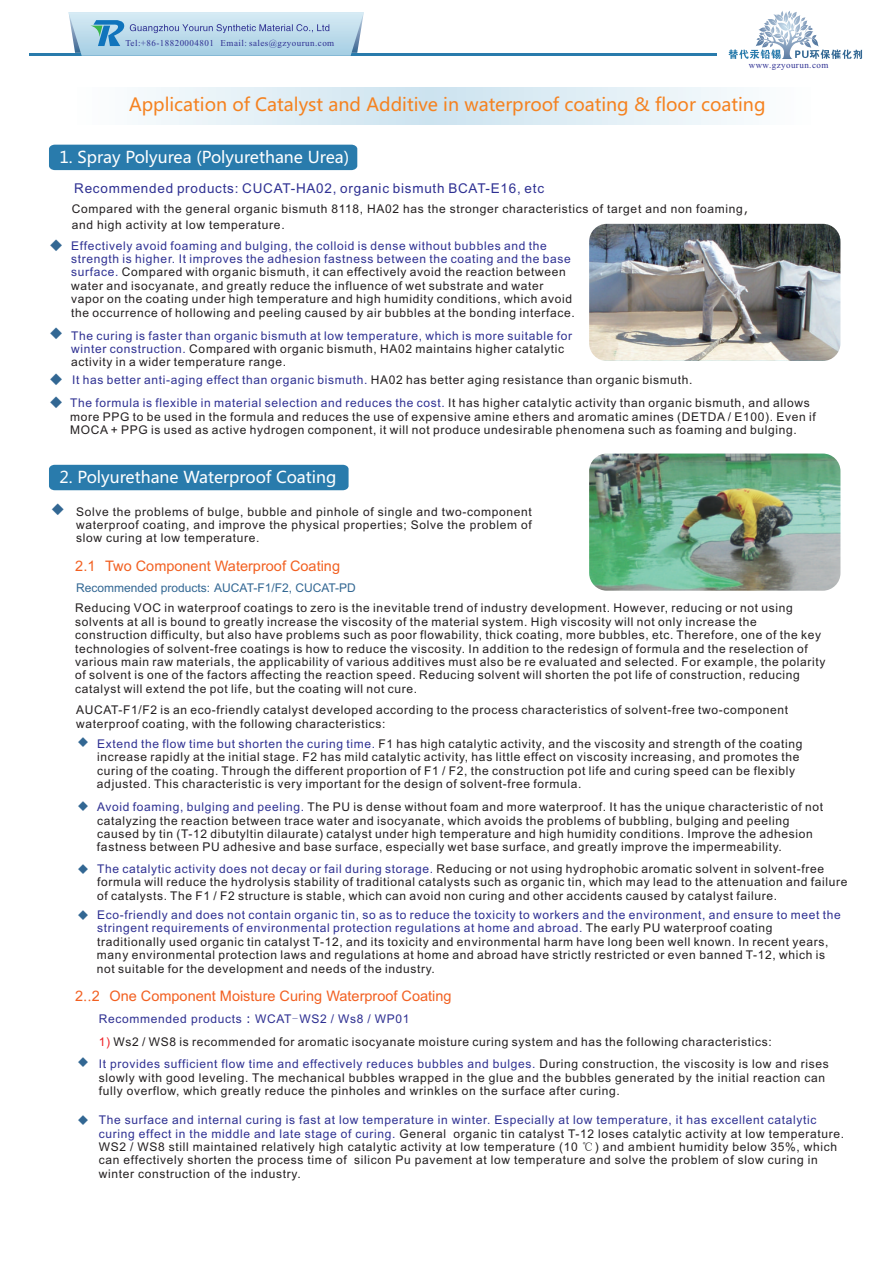
<style>
.page{position:relative;width:893px;height:1263px;background:#fff}
.page>*{position:absolute;margin:0;border:0;box-sizing:border-box;transform-origin:0 0}
.t1{font:18px "Microsoft Ya Hei";color:#f58220}
.t2{font:16.05px "Microsoft Ya Hei";color:#fff}
.t3{font:14.55px "Arial";color:#f26021}
.t4{font:13.5px "Arial";letter-spacing:.055em;color:#2e3092}
.t5{font:12.9px "Batang";color:#326793}
.t6{font:12px/13.4px "Arial";letter-spacing:.055em;color:#231f20}
.t7{font:12px/13.4px "Arial";letter-spacing:.055em;color:#2e3092}
.t8{font:12px "Arial";color:#326793}
.t9{font:10.8px "Batang";color:#326793}
.t10{font:9px "Times New Roman";letter-spacing:.05em;color:#2e3092}
.s1{font-family:"Meiryo"}
.s2{color:#2e3092}
.s3{color:#231f20}
.s4{font-family:"Batang"}
.s5{font-family:"Sim Sun"}
.s6{color:#ee1d23}
</style>
<div class="page">
<div style="left:49px;top:145px;width:308px;height:25px;background:#297bac"></div>
<div style="left:49px;top:465px;width:300px;height:25px;background:#297bac"></div>
<img style="left:589px;top:224px;width:251px;height:137px;border-radius:18px">
<img style="left:589px;top:454px;width:251px;height:137px;border-radius:18px">
<hr style="left:29px;top:53px;width:687px;height:2px;background:#297bac">
<svg style="left:728px;top:41px;width:134px;height:18px"></svg>
<svg style="left:68px;top:12px;width:296px;height:44px;background:#b1d1e5"></svg>
<svg style="left:138px;top:88px;width:606px;height:36px;background:#e0eef5"></svg>
<p class="t10" style="left:125px;top:40px;width:210px">Tel:+86-18820004801 Email: sales@gzyourun.com</p>
<p class="t10" style="left:749px;top:62px;width:81px">www.gzyourun.com</p>
<h1 class="t1" style="left:129px;top:96px;width:638px">Application of Catalyst and Additive in waterproof coating &amp; floor coating</h1>
<h2 class="t2" style="left:59px;top:150px;width:291px">1. Spray Polyurea (Polyurethane Urea)</h2>
<p class="t5" style="left:50px;top:239px;width:14px">◆</p>
<p class="t5" style="left:50px;top:326px;width:14px">◆</p>
<p class="t5" style="left:50px;top:373px;width:14px">◆</p>
<p class="t5" style="left:50px;top:395px;width:14px">◆</p>
<p class="t4" style="left:74px;top:184px;width:471px">Recommended products: CUCAT-HA02, organic bismuth BCAT-E16, etc</p>
<p class="t6" style="left:72px;top:201px;width:685px;line-height:16.2px">Compared with the general organic bismuth 8118, HA02 has the stronger characteristics of target and non foaming<span class="s1">，</span>and high activity at low temperature.</p>
<p class="t6" style="left:71px;top:240px;width:505px"><span class="s2">Effectively avoid foaming and bulging, the colloid is dense without bubbles and the strength is higher. It improves the adhesion fastness between the coating and the base surface.</span> Compared with organic bismuth, it can effectively avoid the reaction between water and isocyanate, and greatly reduce the influence of wet substrate and water vapor on the coating under high temperature and high humidity conditions, which avoid the occurrence of hollowing and peeling caused by air bubbles at the bonding interface.</p>
<p class="t7" style="left:71px;top:330px;width:502px">The curing is faster than organic bismuth at low temperature, which is more suitable for winter construction. <span class="s3">Compared with organic bismuth, HA02 maintains higher catalytic activity in a wider temperature range.</span></p>
<p class="t7" style="left:70px;top:369px;width:741px;line-height:23.4px">It has better anti-aging effect than organic bismuth. <span class="s3">HA02 has better aging resistance than organic bismuth.<br></span>The formula is flexible in material selection and reduces the cost. <span class="s3">It has higher catalytic activity than organic bismuth, and allows</span></p>
<p class="t6" style="left:70px;top:411px;width:747px">more PPG to be used in the formula and reduces the use of expensive amine ethers and aromatic amines (DETDA / E100). Even if<br>MOCA + PPG is used as active hydrogen component, it will not produce undesirable phenomena such as foaming and bulging.</p>
<h2 class="t2" style="left:59px;top:470px;width:278px">2. Polyurethane Waterproof Coating</h2>
<p class="t5" style="left:52px;top:503px;width:14px">◆</p>
<p class="t6" style="left:76px;top:506px;width:457px;text-align:justify">Solve the problems of bulge, bubble and pinhole of single and two-component waterproof coating, and improve the physical properties; Solve the problem of slow curing at low temperature.</p>
<p class="t3" style="left:75px;top:560px;width:266px">2.1 Two Component Waterproof Coating</p>
<p class="t8" style="left:76px;top:583px;width:281px">Recommended products: AUCAT-F1/F2, CUCAT-PD</p>
<p class="t6" style="left:75px;top:603px;width:752px">Reducing VOC in waterproof coatings to zero is the inevitable trend of industry development. However, reducing or not using solvents at all is bound to greatly increase the viscosity of the material system. High viscosity will not only increase the construction difficulty, but also have problems such as poor flowability, thick coating, more bubbles, etc. Therefore, one of the key technologies of solvent-free coatings is how to reduce the viscosity. In addition to the redesign of formula and the reselection of various main raw materials, the applicability of various additives must also be re evaluated and selected. For example, the polarity of solvent is one of the factors affecting the reaction speed. Reducing solvent will shorten the pot life of construction, reducing catalyst will extend the pot life, but the coating will not cure.</p>
<p class="t6" style="left:76px;top:705px;width:714px">AUCAT-F1/F2 is an eco-friendly catalyst developed according to the process characteristics of solvent-free two-component waterproof coating, with the following characteristics:</p>
<p class="t9" style="left:78px;top:737px;width:12px">◆</p>
<p class="t9" style="left:78px;top:801px;width:12px">◆</p>
<p class="t6" style="left:97px;top:738px;width:707px"><span class="s2">Extend the flow time but shorten the curing time.</span> F1 has high catalytic activity, and the viscosity and strength of the coating increase rapidly at the initial stage. F2 has mild catalytic activity, has little effect on viscosity increasing, and promotes the curing of the coating. Through the different proportion of F1 / F2, the construction pot life and curing speed can be flexibly adjusted. This characteristic is very important for the design of solvent-free formula.</p>
<p class="t6" style="left:97px;top:801px;width:728px"><span class="s2">Avoid foaming, bulging and peeling.</span> The PU is dense without foam and more waterproof. It has the unique characteristic of not catalyzing the reaction between trace water and isocyanate, which avoids the problems of bubbling, bulging and peeling caused by tin (T-12 dibutyltin dilaurate) catalyst under high temperature and high humidity conditions. Improve the adhesion fastness between PU adhesive and base surface, especially wet base surface, and greatly improve the impermeability.</p>
<p class="t9" style="left:78px;top:863px;width:12px">◆</p>
<p class="t6" style="left:97px;top:863px;width:752px"><span class="s2">The catalytic activity does not decay or fail during storage.</span> Reducing or not using hydrophobic aromatic solvent in solvent-free formula will reduce the hydrolysis stability of traditional catalysts such as organic tin, which may lead to the attenuation and failure of catalysts. The F1 / F2 structure is stable, which can avoid non curing and other accidents caused by catalyst failure.</p>
<p class="t9" style="left:78px;top:909px;width:12px">◆</p>
<p class="t6" style="left:97px;top:909px;width:745px"><span class="s2">Eco-friendly and does not contain organic tin, so as to reduce the toxicity to workers and the environment, and ensure to meet the stringent requirements of environmental protection regulations at home and abroad.</span> The early PU waterproof coating traditionally used organic tin catalyst T-12, and its toxicity and environmental harm have long been well known. In recent years, many environmental protection laws and regulations at home and abroad have strictly restricted or even banned T-12, which is not suitable for the development and needs of the industry.</p>
<p class="t3" style="left:75px;top:990px;width:378px">2<span class="s4">..</span>2 One Component Moisture Curing Waterproof Coating</p>
<p class="t9" style="left:78px;top:1056px;width:12px">◆</p>
<p class="t9" style="left:78px;top:1115px;width:12px">◆</p>
<p class="t7" style="left:99px;top:1014px;width:312px">Recommended products<span class="s1">：</span>WCAT<span class="s5">-</span>WS2 / Ws8 / WP01</p>
<p class="t6" style="left:99px;top:1032px;width:731px;line-height:21.9px"><span class="s6">1)</span> Ws2 / WS8 is recommended for aromatic isocyanate moisture curing system and has the following characteristics:<br><span class="s2">It provides sufficient flow time and effectively reduces bubbles and bulges.</span> During construction, the viscosity is low and rises</p>
<p class="t6" style="left:99px;top:1072px;width:728px">slowly with good leveling. The mechanical bubbles wrapped in the glue and the bubbles generated by the initial reaction can fully overflow, which greatly reduce the pinholes and wrinkles on the surface after curing.</p>
<p class="t6" style="left:99px;top:1114px;width:747px"><span class="s2">The surface and internal curing is fast at low temperature in winter. Especially at low temperature, it has excellent catalytic curing effect in the middle and late stage of curing.</span> General organic tin catalyst T-12 loses catalytic activity at low temperature.<br>WS2 / WS8 still maintained relatively high catalytic activity at low temperature (10 <span class="s5">℃</span>) and ambient humidity below 35%, which can effectively shorten the process time of silicon Pu pavement at low temperature and solve the problem of slow curing in winter construction of the industry.</p>
</div>
